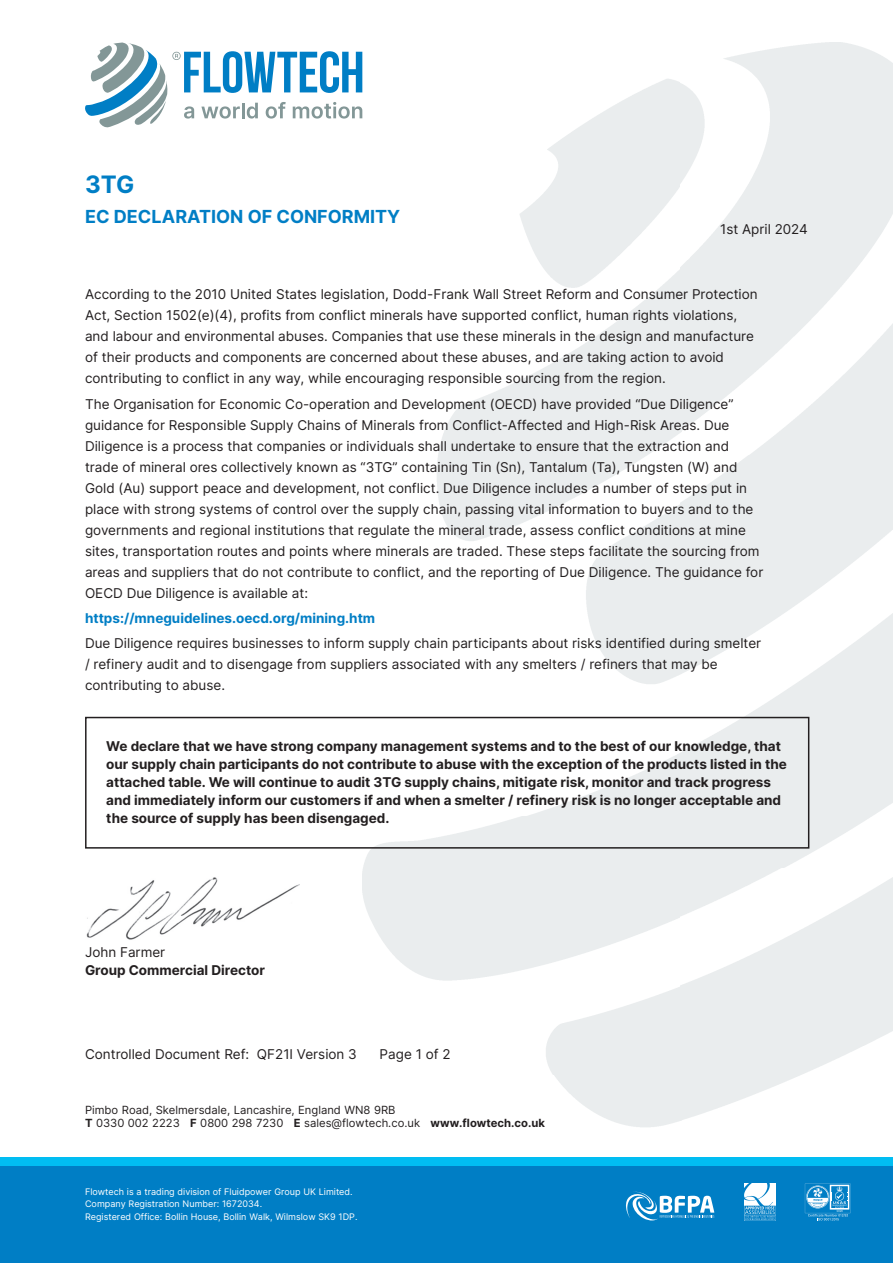
<style>
.page{position:relative;width:893px;height:1263px;background:#fff}
.page>*{position:absolute;margin:0;border:0;box-sizing:border-box;transform-origin:0 0}
.t1{font:700 24px "Inter";color:#007ec5}
.t2{font:700 18px "Inter";color:#007ec5}
.t3{font:13.5px/21px "Inter";color:#231f20}
.t4{font:700 13.5px/18px "Inter";color:#231f20}
.t5{font:700 13.5px "Inter";color:#007ec5}
.t6{font:11.25px/13.5px "Inter";color:#231f20}
.t7{font:9px/12.9px "Inter";color:#fff}
.s1{font-weight:700}
</style>
<div class="page">
<svg style="left:85px;top:43px;width:277px;height:84px"></svg>
<div style="left:0;top:1165px;width:893px;height:98px;background:#007ec5"></div>
<div style="left:0;top:1157px;width:893px;height:8px;background:#01bdf2"></div>
<svg style="left:626px;top:1192px;width:88px;height:28px"></svg>
<img style="left:744px;top:1183px;width:31px;height:37px">
<svg style="left:805px;top:1184px;width:45px;height:37px"></svg>
<div style="left:85px;top:717px;width:724px;height:132px;border:2px solid #231f20"></div>
<img style="left:86px;top:877px;width:213px;height:63px">
<h1 class="t1" style="left:85px;top:167px;width:51px">3TG</h1>
<h2 class="t2" style="left:85px;top:204px;width:317px">EC DECLARATION OF CONFORMITY</h2>
<p class="t3" style="left:720px;top:218px;width:89px">1st April 2024</p>
<p class="t3" style="left:85px;top:283px;width:674px">According to the 2010 United States legislation, Dodd-Frank Wall Street Reform and Consumer Protection Act, Section 1502(e)(4), profits from conflict minerals have supported conflict, human rights violations, and labour and environmental abuses. Companies that use these minerals in the design and manufacture of their products and components are concerned about these abuses, and are taking action to avoid contributing to conflict in any way, while encouraging responsible sourcing from the region.</p>
<p class="t3" style="left:85px;top:393px;width:680px">The Organisation for Economic Co-operation and Development (OECD) have provided “Due Diligence” guidance for Responsible Supply Chains of Minerals from Conflict-Affected and High-Risk Areas. Due Diligence is a process that companies or individuals shall undertake to ensure that the extraction and trade of mineral ores collectively known as “3TG” containing Tin (Sn), Tantalum (Ta), Tungsten (W) and Gold (Au) support peace and development, not conflict. Due Diligence includes a number of steps put in place with strong systems of control over the supply chain, passing vital information to buyers and to the governments and regional institutions that regulate the mineral trade, assess conflict conditions at mine sites, transportation routes and points where minerals are traded. These steps facilitate the sourcing from areas and suppliers that do not contribute to conflict, and the reporting of Due Diligence. The guidance for OECD Due Diligence is available at:</p>
<p class="t5" style="left:85px;top:608px;width:292px">https://mneguidelines.oecd.org/mining.htm</p>
<p class="t3" style="left:85px;top:632px;width:678px">Due Diligence requires businesses to inform supply chain participants about risks identified during smelter / refinery audit and to disengage from suppliers associated with any smelters / refiners that may be contributing to abuse.</p>
<p class="t4" style="left:106px;top:737px;width:682px">We declare that we have strong company management systems and to the best of our knowledge, that our supply chain participants do not contribute to abuse with the exception of the products listed in the attached table. We will continue to audit 3TG supply chains, mitigate risk, monitor and track progress and immediately inform our customers if and when a smelter / refinery risk is no longer acceptable and the source of supply has been disengaged.</p>
<p class="t3" style="left:85px;top:941px;width:82px">John Farmer</p>
<p class="t4" style="left:85px;top:961px;width:181px">Group Commercial Director</p>
<p class="t3" style="left:85px;top:1043px;width:273px">Controlled Document Ref: QF21I Version 3</p>
<p class="t3" style="left:380px;top:1043px;width:73px">Page 1 of 2</p>
<p class="t6" style="left:85px;top:1103px;width:461px">Pimbo Road, Skelmersdale, Lancashire, England WN8 9RB<br><span class="s1">T</span> 0330 002 2223 <span class="s1">F</span> 0800 298 7230 <span class="s1">E</span> sales@flowtech.co.uk <span class="s1">www.flowtech.co.uk</span></p>
<p class="t7" style="left:85px;top:1184px;width:274px">Flowtech is a trading division of Fluidpower Group UK Limited.<br>Company Registration Number: 1672034.<br>Registered Office: Bollin House, Bollin Walk, Wilmslow SK9 1DP.</p>
</div>
